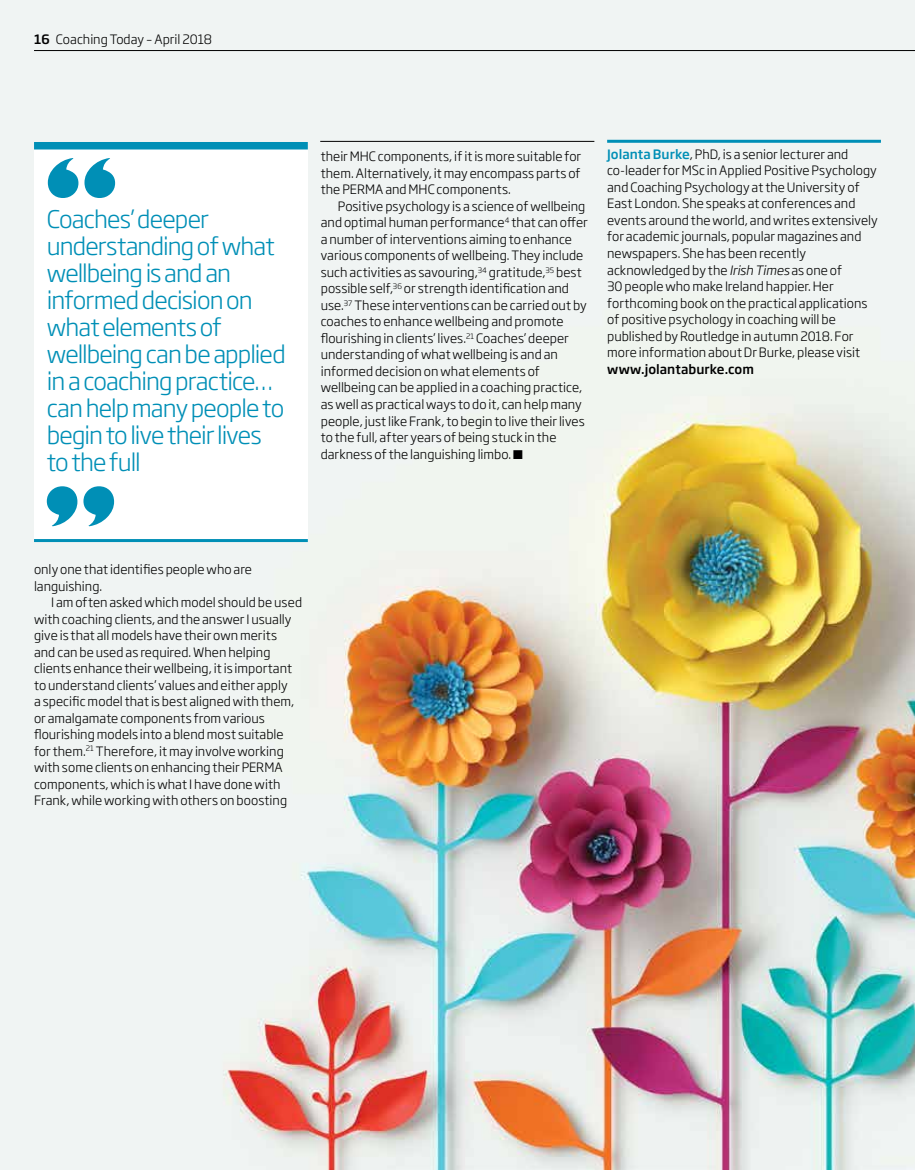
<style>
.page{position:relative;width:915px;height:1170px;background:#fff}
.page>*{position:absolute;margin:0;border:0;box-sizing:border-box;transform-origin:0 0}
.t1{font:300 24px/27px "Soho Gothic Std";letter-spacing:-.035em;color:#008fb6}
.t2{font:300 12.75px/16.5px "Soho Gothic Std";color:#000}
.t3{font:500 12.75px "Soho Gothic Std";letter-spacing:.005em;color:#000}
.s1{font-weight:500}
.s2{font-weight:500;color:#008fb6}
.s3{font-style:italic}
</style>
<div class="page">
<img style="left:0;top:0;width:914px;height:1169px">
<hr style="left:607px;top:140px;width:273px;height:3px;background:#008fb6">
<div style="left:34px;top:142px;width:274px;height:397px;background:#fff"></div>
<div style="left:34px;top:142px;width:274px;height:7px;background:#008fb6"></div>
<svg style="left:47px;top:486px;width:30px;height:40px"></svg>
<svg style="left:83px;top:486px;width:31px;height:40px"></svg>
<svg style="left:84px;top:158px;width:31px;height:40px"></svg>
<svg style="left:48px;top:158px;width:30px;height:40px"></svg>
<hr style="left:34px;top:539px;width:274px;height:3px;background:#008fb6">
<hr style="left:320px;top:141px;width:274px;height:1px;background:#000">
<hr style="left:34px;top:50px;width:880px;height:1px;background:#000">
<p class="t2" style="left:34px;top:31px;width:179px"><span class="s1">16</span> Coaching Today – April 2018</p>
<h1 class="t1" style="left:47px;top:206px;width:240px">Coaches’ deeper understanding of what wellbeing is and an informed decision on what elements of wellbeing can be applied in a coaching practice… can help many people to begin to live their lives to the full</h1>
<p class="t2" style="left:320px;top:149px;width:262px;text-align:justify">their MHC components, if it is more suitable for them. Alternatively, it may encompass parts of the PERMA and MHC components.</p>
<p class="t2" style="left:320px;top:198px;width:268px;text-indent:17px">Positive psychology is a science of wellbeing and optimal human performance<sup>4</sup> that can offer a number of interventions aiming to enhance various components of wellbeing. They include such activities as savouring,<sup>34</sup> gratitude,<sup>35</sup> best possible self,<sup>36</sup> or strength identification and use.<sup>37</sup> These interventions can be carried out by coaches to enhance wellbeing and promote flourishing in clients’ lives.<sup>21</sup> Coaches’ deeper understanding of what wellbeing is and an informed decision on what elements of wellbeing can be applied in a coaching practice, as well as practical ways to do it, can help many people, just like Frank, to begin to live their lives to the full, after years of being stuck in the darkness of the languishing limbo. ■</p>
<p class="t2" style="left:607px;top:146px;width:272px"><span class="s2">Jolanta Burke</span>, PhD, is a senior lecturer and co-leader for MSc in Applied Positive Psychology and Coaching Psychology at the University of East London. She speaks at conferences and events around the world, and writes extensively for academic journals, popular magazines and newspapers. She has been recently acknowledged by the <span class="s3">Irish Times</span> as one of<br>30 people who make Ireland happier. Her forthcoming book on the practical applications of positive psychology in coaching will be published by Routledge in autumn 2018. For more information about Dr Burke, please visit</p>
<p class="t3" style="left:607px;top:360px;width:148px">www.jolantaburke.com</p>
<p class="t2" style="left:34px;top:561px;width:219px">only one that identifies people who are languishing.</p>
<p class="t2" style="left:34px;top:594px;width:269px;text-indent:17px">I am often asked which model should be used with coaching clients, and the answer I usually give is that all models have their own merits<br>and can be used as required. When helping clients enhance their wellbeing, it is important to understand clients’ values and either apply<br>a specific model that is best aligned with them, or amalgamate components from various flourishing models into a blend most suitable for them.<sup>21</sup> Therefore, it may involve working with some clients on enhancing their PERMA components, which is what I have done with Frank, while working with others on boosting</p>
</div>
